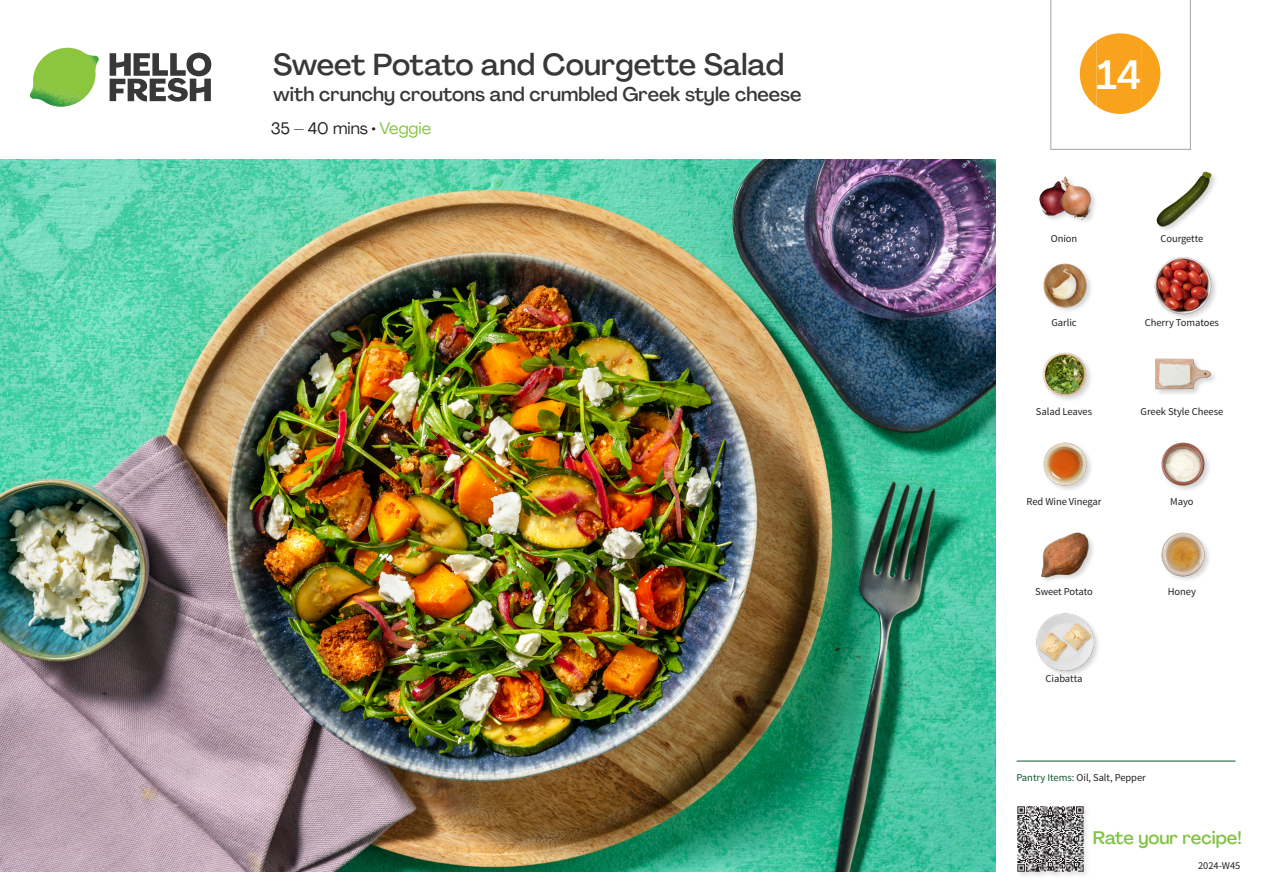
<style>
.page{position:relative;width:1263px;height:893px;background:#fff}
.page>*{position:absolute;margin:0;border:0;box-sizing:border-box;transform-origin:0 0}
._24_Recipe_Nr_Bag{font:500 40.5px "Agrandir";color:#fff}
._15_Titel_UK{font:500 30px "Agrandir";letter-spacing:-.005em;color:#383839}
._15_Titel_UK-2{font:500 19.5px "Agrandir";color:#383839}
.t1{font:500 18px "Agrandir";color:#81c340}
._02_Box_Type{font:16.5px "Agrandir";color:#231f20}
._18_FRONT_ingredients_UK{font:10.5px "Source Sans Pro";letter-spacing:-.005em;color:#231f20}
.t2{font:10.5px "Source Sans Variable";letter-spacing:-.005em;color:#231f20}
.s1{color:#81c340}
.s2{font-family:"Source Sans Pro";color:#0e572c}
</style>
<div class="page">
<svg style="left:110px;top:53px;width:101px;height:49px"></svg>
<img style="left:30px;top:48px;width:69px;height:59px">
<img style="left:0;top:159px;width:995px;height:713px">
<hr style="left:1016px;top:761px;width:219px;height:1px;background:#0e572c">
<div style="left:1016px;top:805px;width:74px;height:74px;background:#f9f9f9"></div>
<img style="left:1017px;top:806px;width:69px;height:69px">
<div style="left:1156px;top:171px;width:63px;height:62px;background:#231f20;opacity:.2"></div>
<img style="left:1156px;top:171px;width:56px;height:56px">
<div style="left:1038px;top:176px;width:60px;height:50px;background:#231f20;opacity:.2"></div>
<img style="left:1038px;top:176px;width:56px;height:50px">
<div style="left:1154px;top:256px;width:64px;height:65px;background:#231f20;opacity:.2"></div>
<img style="left:1154px;top:257px;width:58px;height:57px">
<img style="left:1043px;top:263px;width:48px;height:48px">
<div style="left:1154px;top:357px;width:64px;height:40px;background:#231f20;opacity:.2"></div>
<img style="left:1154px;top:357px;width:58px;height:40px">
<img style="left:1042px;top:352px;width:49px;height:48px">
<img style="left:1161px;top:442px;width:48px;height:48px">
<img style="left:1043px;top:442px;width:48px;height:48px">
<img style="left:1161px;top:532px;width:48px;height:48px">
<img style="left:1041px;top:532px;width:52px;height:49px">
<div style="left:1035px;top:612px;width:66px;height:65px;background:#231f20;opacity:.2"></div>
<img style="left:1036px;top:613px;width:58px;height:57px">
<svg style="left:1050px;top:0;width:141px;height:150px"></svg>
<p class="_15_Titel_UK" style="left:273px;top:46px;width:512px">Sweet Potato and Courgette Salad</p>
<p class="_15_Titel_UK-2" style="left:273px;top:82px;width:530px">with crunchy croutons and crumbled Greek style cheese</p>
<p class="_02_Box_Type" style="left:271px;top:118px;width:162px">35 – 40 mins • <span class="s1">Veggie</span></p>
<p class="_24_Recipe_Nr_Bag" style="left:1096px;top:50px;width:46px">14</p>
<p class="_18_FRONT_ingredients_UK" style="left:1051px;top:232px;width:28px">Onion</p>
<p class="_18_FRONT_ingredients_UK" style="left:1160px;top:232px;width:44px">Courgette</p>
<p class="_18_FRONT_ingredients_UK" style="left:1051px;top:316px;width:27px">Garlic</p>
<p class="_18_FRONT_ingredients_UK" style="left:1145px;top:316px;width:76px">Cherry Tomatoes</p>
<p class="_18_FRONT_ingredients_UK" style="left:1036px;top:405px;width:58px">Salad Leaves</p>
<p class="_18_FRONT_ingredients_UK" style="left:1140px;top:405px;width:84px">Greek Style Cheese</p>
<p class="_18_FRONT_ingredients_UK" style="left:1026px;top:495px;width:77px">Red Wine Vinegar</p>
<p class="_18_FRONT_ingredients_UK" style="left:1170px;top:495px;width:25px">Mayo</p>
<p class="_18_FRONT_ingredients_UK" style="left:1035px;top:585px;width:59px">Sweet Potato</p>
<p class="_18_FRONT_ingredients_UK" style="left:1168px;top:585px;width:30px">Honey</p>
<p class="_18_FRONT_ingredients_UK" style="left:1045px;top:672px;width:38px">Ciabatta</p>
<p class="t2" style="left:1016px;top:771px;width:131px"><span class="s2">Pantry Items:</span> Oil, Salt, Pepper</p>
<h3 class="t1" style="left:1093px;top:827px;width:150px">Rate your recipe!</h3>
<p class="t2" style="left:1198px;top:859px;width:44px">2024-W45</p>
</div>
